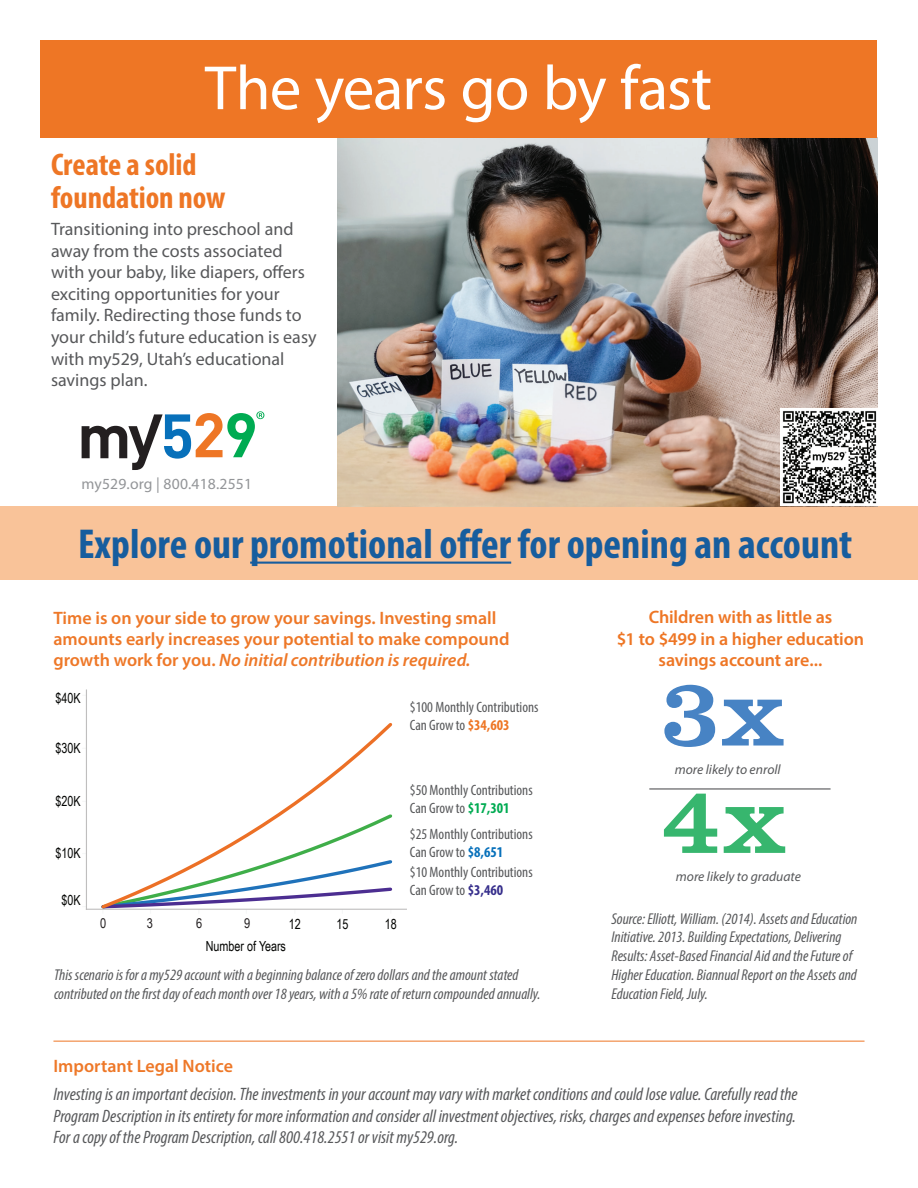
<style>
.page{position:relative;width:918px;height:1188px;background:#fff}
.page>*{position:absolute;margin:0;border:0;box-sizing:border-box;transform-origin:0 0}
.t1{font:97.95px "Clarendon LT Std";color:#4783c4}
.t2{font:97.95px "Clarendon LT Std";color:#37b66e}
.t3{font:63px "Myriad Pro";letter-spacing:-.015em;color:#fff}
.t4{font:700 condensed 42px "Myriad Pro";color:#175d9e}
.t5{font:700 condensed 31.5px/33px "Myriad Pro";color:#ee7625}
.t6{font:italic condensed 18px/21.6px "Myriad Pro";color:#57585a;text-align:justify}
.t7{font:18px/21.6px "Myriad Pro";color:#57585a}
.t8{font:600 18px/21px "Myriad Pro";color:#ee7828}
.t9{font:600 18px/21px "Myriad Pro";letter-spacing:-.005em;color:#ee7625;text-align:center}
.t10{font:italic condensed 15.75px/18.9px "Myriad Pro";color:#57585a}
.t11{font:15.45px "Myriad Pro";letter-spacing:.01em;color:#939598}
.t12{font:condensed 15px/18px "Myriad Pro";color:#57585a}
.t13{font:13.95px "Arial Narrow";color:#040503;scale:.94 1}
.t14{font:italic 13.65px "Myriad Pro";color:#57585a}
.t15{font:13.5px "Arial Narrow";color:#231f20}
.s1{font-style:italic}
.s2{font-weight:700;color:#ee7625}
.s3{font-weight:700;color:#00ab52}
.s4{font-weight:700;color:#0770ba}
.s5{font-weight:700;color:#372f8c}
</style>
<div class="page">
<div style="left:0;top:506px;width:918px;height:73px;background:#f9c399"></div>
<hr style="left:250px;top:562px;width:261px;height:2px;background:#175d9e">
<img style="left:338px;top:138px;width:540px;height:368px">
<div style="left:40px;top:40px;width:838px;height:98px;background:#ee7625"></div>
<svg style="left:82px;top:411px;width:182px;height:59px"></svg>
<hr style="left:649px;top:788px;width:182px;height:2px;background:#57585a">
<hr style="left:53px;top:1041px;width:812px;height:1px;background:#ee7625">
<hr style="left:86px;top:909px;width:320px;height:1px;background:#bfbebe">
<hr style="left:86px;top:690px;width:1px;height:219px;background:#bfbebe">
<svg style="left:99px;top:723px;width:296px;height:187px"></svg>
<img style="left:781px;top:408px;width:97px;height:98px">
<h2 class="t3" style="left:205px;top:49px;width:509px">The years go by fast</h2>
<h3 class="t5" style="left:51px;top:147px;width:176px">Create a solid foundation now</h3>
<p class="t7" style="left:51px;top:218px;width:267px">Transitioning into preschool and away from the costs associated with your baby, like diapers, offers exciting opportunities for your family. Redirecting those funds to your child’s future education is easy with my529, Utah’s educational savings plan.</p>
<p class="t11" style="left:82px;top:474px;width:172px">my529.org | 800.418.2551</p>
<h3 class="t4" style="left:78px;top:518px;width:776px">Explore our promotional offer for opening an account</h3>
<p class="t8" style="left:53px;top:607px;width:458px">Time is on your side to grow your savings. Investing small amounts early increases your potential to make compound growth work for you. <span class="s1">No initial contribution is required.</span></p>
<p class="t12" style="left:410px;top:698px;width:130px">$100 Monthly Contributions<br>Can Grow to <span class="s2">$34,603</span></p>
<p class="t13" style="left:55px;top:688px;width:28px">$40K</p>
<p class="t13" style="left:55px;top:737px;width:28px">$30K</p>
<p class="t13" style="left:55px;top:791px;width:28px">$20K</p>
<p class="t13" style="left:55px;top:843px;width:28px">$10K</p>
<p class="t13" style="left:61px;top:890px;width:22px">$0K</p>
<p class="t15" style="left:100px;top:913px;width:8px">0</p>
<p class="t15" style="left:147px;top:913px;width:8px">3</p>
<p class="t15" style="left:196px;top:913px;width:8px">6</p>
<p class="t15" style="left:244px;top:913px;width:8px">9</p>
<p class="t13" style="left:289px;top:913px;width:14px">12</p>
<p class="t13" style="left:337px;top:913px;width:14px">15</p>
<p class="t13" style="left:385px;top:913px;width:14px">18</p>
<p class="t13" style="left:206px;top:936px;width:87px">Number of Years</p>
<p class="t12" style="left:410px;top:781px;width:124px">$50 Monthly Contributions<br>Can Grow to <span class="s3">$17,301</span></p>
<p class="t12" style="left:410px;top:824px;width:124px">$25 Monthly Contributions<br>Can Grow to <span class="s4">$8,651</span></p>
<p class="t12" style="left:410px;top:863px;width:124px">$10 Monthly Contributions<br>Can Grow to <span class="s5">$3,460</span></p>
<p class="t10" style="left:54px;top:965px;width:488px">This scenario is for a my529 account with a beginning balance of zero dollars and the amount stated contributed on the first day of each month over 18 years, with a 5% rate of return compounded annually.</p>
<p class="t9" style="left:617px;top:606px;width:249px">Children with as little as<br>$1 to $499 in a higher education savings account are...</p>
<h1 class="t1" style="left:660px;top:656px;width:127px">3x</h1>
<p class="t14" style="left:675px;top:761px;width:107px">more likely to enroll</p>
<h1 class="t2" style="left:662px;top:763px;width:127px">4x</h1>
<p class="t14" style="left:676px;top:868px;width:126px">more likely to graduate</p>
<p class="t10" style="left:611px;top:909px;width:248px">Source: Elliott, William. (2014). Assets and Education Initiative. 2013. Building Expectations, Delivering Results: Asset-Based Financial Aid and the Future of Higher Education. Biannual Report on the Assets and Education Field, July.</p>
<p class="t8" style="left:53px;top:1055px;width:181px">Important Legal Notice</p>
<p class="t6" style="left:53px;top:1083px;width:746px">Investing is an important decision. The investments in your account may vary with market conditions and could lose value. Carefully read the Program Description in its entirety for more information and consider all investment objectives, risks, charges and expenses before investing.<br>For a copy of the Program Description, call 800.418.2551 or visit my529.org.</p>
</div>
